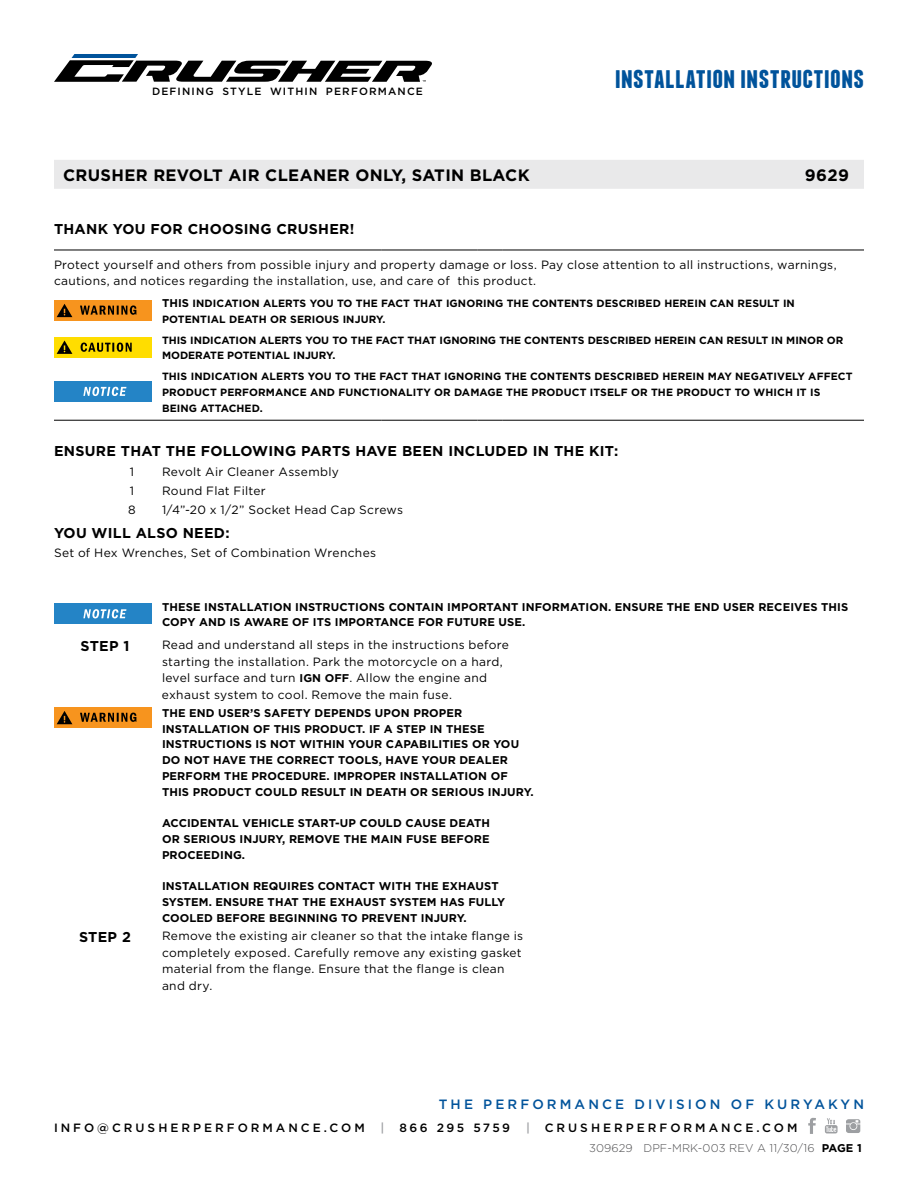
<style>
.page{position:relative;width:918px;height:1188px;background:#fff}
.page>*{position:absolute;margin:0;border:0;box-sizing:border-box;transform-origin:0 0}
.t1{font:700 30px "Franchise";letter-spacing:.005em;color:#00539b}
.t2{font:700 16.5px "Gotham";letter-spacing:.02em;color:#000}
.t3{font:700 14.25px "Gotham";letter-spacing:.02em;color:#000}
.t4{font:500 13.5px "Gotham";letter-spacing:.23em;color:#00539b}
.t5{font:12px/16.5px "Gotham";letter-spacing:.025em;color:#000}
.t6{font:500 12px "Gotham";letter-spacing:.25em;color:#000}
.t7{font:500 12px "Gotham";letter-spacing:.195em;color:#000}
.t8{font:500 12px "Gotham";color:#9d9fa2}
.t9{font:700 11.25px/15.8px "Gotham";letter-spacing:.01em;color:#000}
.t10{font:300 11.25px "Gotham";letter-spacing:.01em;color:#4d4d4f}
.t11{font:700 10.5px/15.8px "Gotham";letter-spacing:.01em;color:#000}
.t12{font:500 10.5px "Gotham";letter-spacing:.11em;color:#000}
.s1{font-size:11.25px}
.s2{font-weight:700;font-size:11.25px}
.s3{color:#9d9fa2}
.s4{font-weight:700;color:#000}
</style>
<div class="page">
<svg style="left:54px;top:54px;width:378px;height:28px"></svg>
<div style="left:54px;top:160px;width:810px;height:29px;background:#e9e9ea"></div>
<svg style="left:825px;top:1118px;width:13px;height:15px"></svg>
<svg style="left:846px;top:1119px;width:14px;height:14px"></svg>
<div style="left:850px;top:1123px;width:7px;height:6px;background:#9d9fa2;border-radius:50%"></div>
<svg style="left:808px;top:1118px;width:8px;height:16px"></svg>
<hr style="left:54px;top:250px;width:54px;height:1px;background:#000">
<hr style="left:108px;top:250px;width:54px;height:1px;background:#000">
<hr style="left:162px;top:250px;width:219px;height:1px;background:#000">
<hr style="left:381px;top:250px;width:42px;height:1px;background:#000">
<hr style="left:423px;top:250px;width:54px;height:1px;background:#000">
<svg style="left:477px;top:250px;width:25px;height:1px"></svg>
<hr style="left:502px;top:250px;width:38px;height:1px;background:#000">
<hr style="left:540px;top:250px;width:324px;height:1px;background:#000">
<hr style="left:54px;top:420px;width:54px;height:1px;background:#000">
<hr style="left:108px;top:420px;width:54px;height:1px;background:#000">
<hr style="left:162px;top:420px;width:219px;height:1px;background:#000">
<hr style="left:381px;top:420px;width:42px;height:1px;background:#000">
<hr style="left:423px;top:420px;width:54px;height:1px;background:#000">
<svg style="left:477px;top:420px;width:25px;height:1px"></svg>
<hr style="left:502px;top:420px;width:38px;height:1px;background:#000">
<hr style="left:540px;top:420px;width:324px;height:1px;background:#000">
<div style="left:54px;top:300px;width:97px;height:20px;background:#f7941e"></div>
<svg style="left:80px;top:305px;width:56px;height:10px"></svg>
<svg style="left:57px;top:304px;width:15px;height:13px"></svg>
<div style="left:54px;top:337px;width:97px;height:20px;background:#fd0"></div>
<svg style="left:57px;top:340px;width:15px;height:14px"></svg>
<svg style="left:81px;top:343px;width:51px;height:9px"></svg>
<div style="left:54px;top:381px;width:97px;height:21px;background:#2484c6"></div>
<svg style="left:83px;top:387px;width:43px;height:9px"></svg>
<div style="left:54px;top:604px;width:97px;height:20px;background:#2484c6"></div>
<svg style="left:83px;top:609px;width:43px;height:9px"></svg>
<div style="left:54px;top:708px;width:97px;height:20px;background:#f7941e"></div>
<svg style="left:80px;top:713px;width:56px;height:9px"></svg>
<svg style="left:57px;top:711px;width:15px;height:13px"></svg>
<p class="t12" style="left:152px;top:85px;width:272px">DEFINING STYLE WITHIN PERFORMANCE</p>
<h1 class="t1" style="left:615px;top:64px;width:251px">INSTALLATION INSTRUCTIONS</h1>
<h2 class="t2" style="left:63px;top:166px;width:468px">CRUSHER REVOLT AIR CLEANER ONLY, SATIN BLACK</h2>
<h2 class="t2" style="left:805px;top:166px;width:46px">9629</h2>
<p class="t3" style="left:54px;top:221px;width:302px">THANK YOU FOR CHOOSING CRUSHER!</p>
<p class="t5" style="left:54px;top:256px;width:784px">Protect yourself and others from possible injury and property damage or loss. Pay close attention to all instructions, warnings, cautions, and notices regarding the installation, use, and care of this product.</p>
<p class="t11" style="left:162px;top:295px;width:634px"><span class="s1">THIS</span> INDICATION ALERTS YOU TO THE FACT THAT IGNORING THE CONTENTS DESCRIBED HEREIN CAN RESULT IN<br>POTENTIAL DEATH OR SERIOUS INJURY.</p>
<p class="t11" style="left:162px;top:332px;width:683px">THIS INDICATION ALERTS YOU TO THE FACT THAT IGNORING THE CONTENTS DESCRIBED HEREIN CAN RESULT IN MINOR OR<br>MODERATE POTENTIAL INJURY.</p>
<p class="t11" style="left:162px;top:368px;width:692px">THIS INDICATION ALERTS YOU TO THE FACT THAT IGNORING THE CONTENTS DESCRIBED HEREIN MAY NEGATIVELY AFFECT<br>PRODUCT PERFORMANCE AND FUNCTIONALITY OR DAMAGE THE PRODUCT ITSELF OR THE PRODUCT TO WHICH IT IS<br>BEING ATTACHED.</p>
<p class="t3" style="left:54px;top:443px;width:566px">ENSURE THAT THE FOLLOWING PARTS HAVE BEEN INCLUDED IN THE KIT:</p>
<p class="t5" style="left:130px;top:464px;width:6px">1</p>
<p class="t5" style="left:162px;top:464px;width:178px">Revolt Air Cleaner Assembly</p>
<p class="t5" style="left:130px;top:482px;width:6px">1</p>
<p class="t5" style="left:162px;top:482px;width:105px">Round Flat Filter</p>
<p class="t5" style="left:128px;top:501px;width:9px">8</p>
<p class="t5" style="left:162px;top:501px;width:243px">1/4”-20 x 1/2” Socket Head Cap Screws</p>
<p class="t3" style="left:54px;top:525px;width:177px">YOU WILL ALSO NEED:</p>
<p class="t5" style="left:54px;top:544px;width:324px">Set of Hex Wrenches, Set of Combination Wrenches</p>
<p class="t9" style="left:162px;top:599px;width:688px">THESE INSTALLATION INSTRUCTIONS CONTAIN IMPORTANT INFORMATION. ENSURE THE END USER RECEIVES THIS<br>COPY AND IS AWARE OF ITS IMPORTANCE FOR FUTURE USE.</p>
<p class="t3" style="left:81px;top:638px;width:50px">STEP 1</p>
<p class="t5" style="left:162px;top:637px;width:348px">Read and understand all steps in the instructions before starting the installation. Park the motorcycle on a hard, level surface and turn <span class="s2">IGN OFF</span>. Allow the engine and exhaust system to cool. Remove the main fuse.</p>
<p class="t9" style="left:162px;top:705px;width:373px">THE END USER’S SAFETY DEPENDS UPON PROPER INSTALLATION OF THIS PRODUCT. IF A STEP IN THESE INSTRUCTIONS IS NOT WITHIN YOUR CAPABILITIES OR YOU DO NOT HAVE THE CORRECT TOOLS, HAVE YOUR DEALER PERFORM THE PROCEDURE. IMPROPER INSTALLATION OF THIS PRODUCT COULD RESULT IN DEATH OR SERIOUS INJURY.</p>
<p class="t9" style="left:162px;top:815px;width:330px;text-align:justify">ACCIDENTAL VEHICLE START-UP COULD CAUSE DEATH OR SERIOUS INJURY, REMOVE THE MAIN FUSE BEFORE PROCEEDING.</p>
<p class="t9" style="left:162px;top:878px;width:345px">INSTALLATION REQUIRES CONTACT WITH THE EXHAUST<br>SYSTEM. ENSURE THAT THE EXHAUST SYSTEM HAS FULLY<br>COOLED BEFORE BEGINNING TO PREVENT INJURY.</p>
<p class="t3" style="left:79px;top:929px;width:53px">STEP 2</p>
<p class="t5" style="left:162px;top:928px;width:363px">Remove the existing air cleaner so that the intake flange is completely exposed. Carefully remove any existing gasket material from the flange. Ensure that the flange is clean and dry.</p>
<p class="t4" style="left:439px;top:1097px;width:427px">THE PERFORMANCE DIVISION OF KURYAKYN</p>
<p class="t6" style="left:54px;top:1121px;width:312px">INFO@CRUSHERPERFORMANCE.COM</p>
<p class="t8" style="left:380px;top:1121px;width:5px">|</p>
<p class="t7" style="left:400px;top:1121px;width:112px">866 295 5759</p>
<p class="t6" style="left:526px;top:1121px;width:273px"><span class="s3">|</span> CRUSHERPERFORMANCE.COM</p>
<p class="t10" style="left:589px;top:1142px;width:274px">309629 DPF-MRK-003 REV A 11/30/16 <span class="s4">PAGE 1</span></p>
</div>
